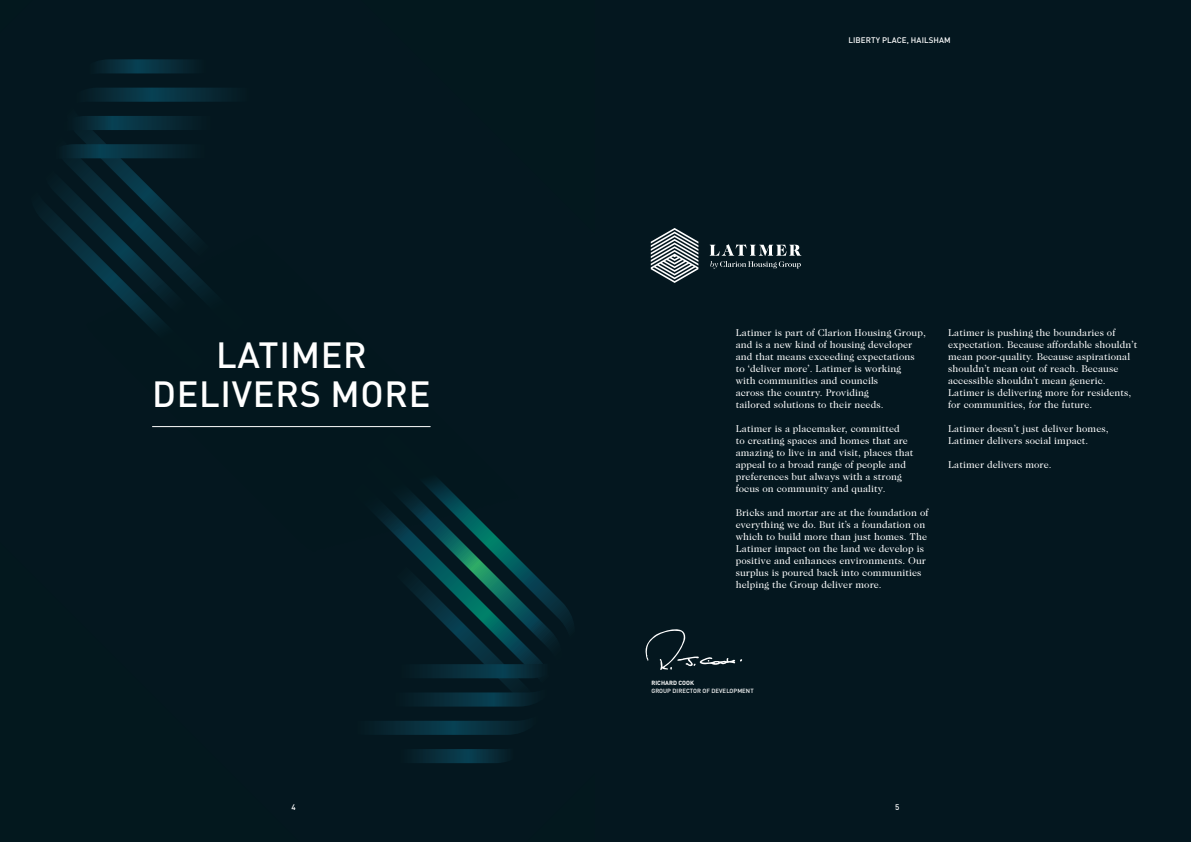
<style>
.page{position:relative;width:1191px;height:842px;background:#fff}
.page>*{position:absolute;margin:0;border:0;box-sizing:border-box;transform-origin:0 0}
.t1{font:500 36px/39px "DINOT";letter-spacing:.02em;color:#fff;text-align:center}
.t2{font:10px/12px "Caslon 224 Std";letter-spacing:.01em;color:#fff}
.t3{font:500 8px "DINOT";letter-spacing:.01em;color:#fff}
.t4{font:500 6px "DINOT";letter-spacing:.01em;color:#fff}
.t5{font:700 6px "DINOT";letter-spacing:.01em;color:#fff}
</style>
<div class="page">
<div style="left:0;top:0;width:595px;height:842px;background:#04171f"></div>
<svg style="left:27px;top:171px;width:284px;height:331px"></svg>
<svg style="left:33px;top:45px;width:339px;height:128px"></svg>
<svg style="left:294px;top:320px;width:284px;height:331px"></svg>
<svg style="left:234px;top:650px;width:337px;height:126px"></svg>
<div style="left:595px;top:0;width:596px;height:842px;background:#04171f"></div>
<svg style="left:651px;top:228px;width:47px;height:55px"></svg>
<svg style="left:709px;top:244px;width:92px;height:25px"></svg>
<div style="left:80px;top:230px;width:444px;height:326px;background:#04171f"></div>
<hr style="left:152px;top:426px;width:278px;height:1px;background:#fff">
<svg style="left:645px;top:629px;width:97px;height:41px"></svg>
<h1 class="t1" style="left:152px;top:335px;width:280px">LATIMER<br>DELIVERS MORE</h1>
<p class="t3" style="left:848px;top:35px;width:104px">LIBERTY PLACE, HAILSHAM</p>
<p class="t2" style="left:735px;top:327px;width:192px">Latimer is part of Clarion Housing Group, and is a new kind of housing developer and that means exceeding expectations to ‘deliver more’. Latimer is working<br>with communities and councils<br>across the country. Providing<br>tailored solutions to their needs.</p>
<p class="t2" style="left:735px;top:423px;width:179px">Latimer is a placemaker, committed<br>to creating spaces and homes that are amazing to live in and visit, places that appeal to a broad range of people and preferences but always with a strong focus on community and quality.</p>
<p class="t2" style="left:735px;top:507px;width:194px">Bricks and mortar are at the foundation of everything we do. But it’s a foundation on which to build more than just homes. The Latimer impact on the land we develop is positive and enhances environments. Our surplus is poured back into communities helping the Group deliver more.</p>
<p class="t2" style="left:948px;top:327px;width:191px">Latimer is pushing the boundaries of expectation. Because affordable shouldn’t mean poor-quality. Because aspirational shouldn’t mean out of reach. Because accessible shouldn’t mean generic.<br>Latimer is delivering more for residents, for communities, for the future.</p>
<p class="t2" style="left:948px;top:423px;width:162px">Latimer doesn’t just deliver homes,<br>Latimer delivers social impact.</p>
<p class="t2" style="left:948px;top:459px;width:105px">Latimer delivers more.</p>
<p class="t5" style="left:651px;top:679px;width:44px">RICHARD COOK</p>
<p class="t4" style="left:651px;top:687px;width:104px">GROUP DIRECTOR OF DEVELOPMENT</p>
<p class="t3" style="left:291px;top:802px;width:6px">4</p>
<p class="t3" style="left:895px;top:802px;width:6px">5</p>
</div>
